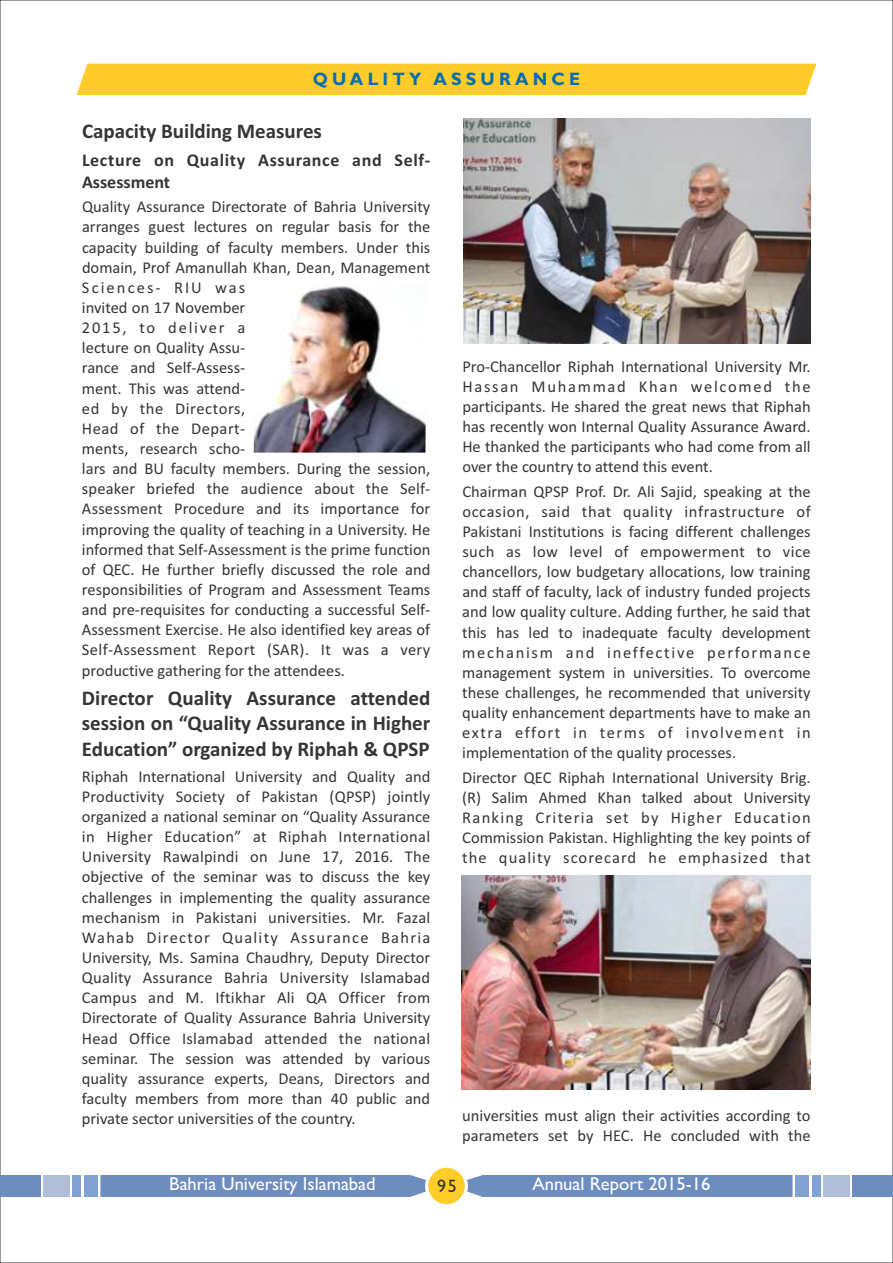
<style>
.page{position:relative;width:893px;height:1263px;background:#fff}
.page>*{position:absolute;margin:0;border:0;box-sizing:border-box;transform-origin:0 0}
.t1{font:700 21px/25.7px "Calibri";color:#373435;text-align:justify}
.t2{font:18.6px "Gill Sans";color:#fefefe}
.t3{font:700 18px/21.9px "Calibri";letter-spacing:.035em;color:#373435}
.t4{font:700 18px "Gill Sans";letter-spacing:.24em;color:#006cb5;scale:.96 1}
.t5{font:18px "Gill Sans";color:#373435}
.t6{font:16.5px/20.1px "Calibri";color:#373435;text-align:justify}
</style>
<div class="page">
<div style="left:467px;top:1175px;width:325px;height:22px;background:#6e8dbf"></div>
<div style="left:853px;top:1175px;width:40px;height:22px;background:#6e8dbf"></div>
<div style="left:823px;top:1175px;width:27px;height:22px;background:#b1beda"></div>
<div style="left:812px;top:1175px;width:8px;height:22px;background:#83a2d3"></div>
<div style="left:795px;top:1175px;width:14px;height:22px;background:#83a2d3"></div>
<div style="left:100px;top:1175px;width:326px;height:22px;background:#6e8dbf"></div>
<div style="left:425px;top:1164px;width:43px;height:43px;background:#fefefe;border-radius:50%"></div>
<div style="left:428px;top:1168px;width:37px;height:36px;background:#ffcc29;border-radius:50%"></div>
<div style="left:0;top:1175px;width:40px;height:22px;background:#6e8dbf"></div>
<div style="left:43px;top:1175px;width:27px;height:22px;background:#b1beda"></div>
<div style="left:73px;top:1175px;width:8px;height:22px;background:#83a2d3"></div>
<div style="left:84px;top:1175px;width:14px;height:22px;background:#83a2d3"></div>
<div style="left:77px;top:64px;width:739px;height:31px;background:#ffcc29"></div>
<img style="left:254px;top:285px;width:171px;height:168px">
<img style="left:463px;top:118px;width:348px;height:225px">
<img style="left:462px;top:875px;width:349px;height:214px">
<p class="t4" style="left:313px;top:73px;width:280px">QUALITY ASSURANCE</p>
<p class="t1" style="left:82px;top:120px;width:241px">Capacity Building Measures</p>
<p class="t3" style="left:82px;top:150px;width:350px">Lecture on Quality Assurance and Self-<br>Assessment</p>
<p class="t6" style="left:82px;top:198px;width:350px;text-align:left">Quality Assurance Directorate of Bahria University arranges guest lectures on regular basis for the capacity building of faculty members. Under this domain, Prof Amanullah Khan, Dean, Management Sciences- RIU was<br>invited on 17 November<br>2015, to deliver a<br>lecture on Quality Assu-<br>rance and Self-Assess-<br>ment. This was attend-<br>ed by the Directors,<br>Head of the Depart-<br>ments, research scho-<br>lars and BU faculty members. During the session, speaker briefed the audience about the Self-Assessment Procedure and its importance for improving the quality of teaching in a University. He informed that Self-Assessment is the prime function of QEC. He further briefly discussed the role and responsibilities of Program and Assessment Teams and pre-requisites for conducting a successful Self-Assessment Exercise. He also identified key areas of Self-Assessment Report (SAR). It was a very productive gathering for the attendees.</p>
<p class="t1" style="left:82px;top:687px;width:350px">Director Quality Assurance attended session on “Quality Assurance in Higher Education” organized by Riphah &amp; QPSP</p>
<p class="t6" style="left:82px;top:767px;width:350px">Riphah International University and Quality and Productivity Society of Pakistan (QPSP) jointly organized a national seminar on “Quality Assurance in Higher Education” at Riphah International University Rawalpindi on June 17, 2016. The objective of the seminar was to discuss the key challenges in implementing the quality assurance mechanism in Pakistani universities. Mr. Fazal Wahab Director Quality Assurance Bahria University, Ms. Samina Chaudhry, Deputy Director Quality Assurance Bahria University Islamabad Campus and M. Iftikhar Ali QA Officer from Directorate of Quality Assurance Bahria University Head Office Islamabad attended the national seminar. The session was attended by various quality assurance experts, Deans, Directors and faculty members from more than 40 public and private sector universities of the country.</p>
<p class="t6" style="left:462px;top:357px;width:350px">Pro-Chancellor Riphah International University Mr.<br>Hassan Muhammad Khan welcomed the participants. He shared the great news that Riphah has recently won Internal Quality Assurance Award.<br>He thanked the participants who had come from all over the country to attend this event.</p>
<p class="t6" style="left:462px;top:482px;width:350px">Chairman QPSP Prof. Dr. Ali Sajid, speaking at the occasion, said that quality infrastructure of Pakistani Institutions is facing different challenges such as low level of empowerment to vice chancellors, low budgetary allocations, low training and staff of faculty, lack of industry funded projects and low quality culture. Adding further, he said that this has led to inadequate faculty development mechanism and ineffective performance management system in universities. To overcome these challenges, he recommended that university quality enhancement departments have to make an extra effort in terms of involvement in implementation of the quality processes.</p>
<p class="t6" style="left:462px;top:768px;width:350px">Director QEC Riphah International University Brig. (R) Salim Ahmed Khan talked about University Ranking Criteria set by Higher Education Commission Pakistan. Highlighting the key points of the quality scorecard he emphasized that</p>
<p class="t6" style="left:462px;top:1107px;width:350px">universities must align their activities according to parameters set by HEC. He concluded with the</p>
<p class="t2" style="left:169px;top:1177px;width:208px">Bahria University Islamabad</p>
<p class="t2" style="left:532px;top:1177px;width:179px">Annual Report 2015-16</p>
<p class="t5" style="left:437px;top:1179px;width:21px">95</p>
</div>
